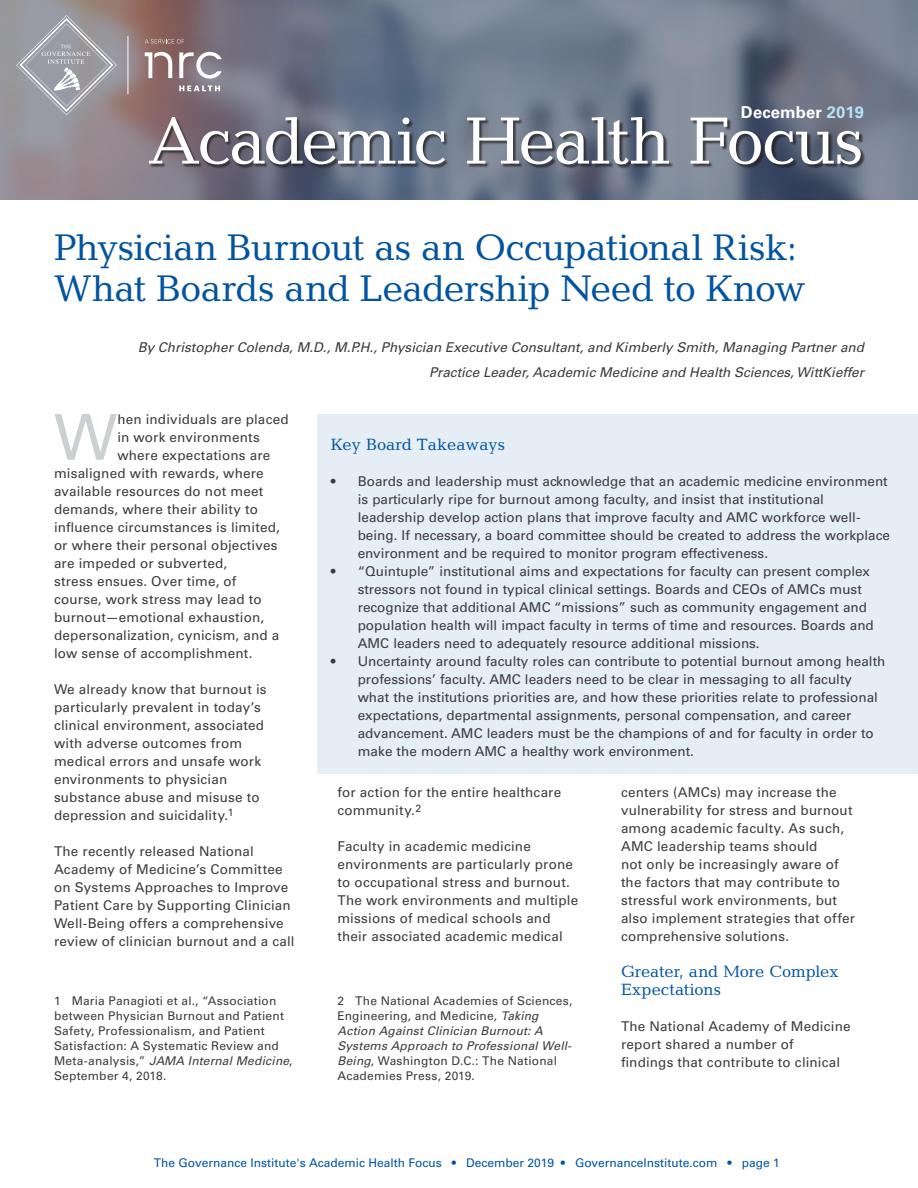
<style>
.page{position:relative;width:918px;height:1188px;background:#fff}
.page>*{position:absolute;margin:0;border:0;box-sizing:border-box;transform-origin:0 0}
.t1{font:67.5px "Candida Std";letter-spacing:-.03em;color:#fff}
.Bullet_points{font:63.3px "Univers LT Std";color:#ccd0d1}
.t2{font:37.5px/40.5px "Candida Std";letter-spacing:-.015em;color:#03549f}
.Bullet_points-2{font:16.5px/18px "Candida Std";letter-spacing:-.005em;color:#0054a4}
.Key_board_takeaways{font:16.5px "Candida Std";color:#0054a4}
.body{font:700 16.5px "Univers LT Std";letter-spacing:.01em;color:#fff}
.Bullet_points-3{font:13.5px/18px "Univers LT Std";letter-spacing:.005em;color:#3b3c3e}
.Byline{font:italic 13.5px/25.5px "Univers LT Std";color:#3b3c3e;text-align:right}
.t3{font:12px/15px "Univers LT Std";letter-spacing:.015em;color:#3b3c3e}
.t4{font:12px "Univers LT Std";color:#0054a4}
.s1{color:#b3e3f6}
.s2{font-style:italic}
</style>
<div class="page">
<img style="left:0;top:0;width:918px;height:200px">
<div style="left:317px;top:414px;width:601px;height:360px;background:#e5edf5"></div>
<div style="left:150px;top:118px;width:715px;height:51px;background:#231f20;opacity:.75"></div>
<hr style="left:128px;top:36px;width:1px;height:58px;background:#fff">
<svg style="left:179px;top:86px;width:41px;height:5px"></svg>
<svg style="left:179px;top:52px;width:43px;height:27px"></svg>
<svg style="left:145px;top:52px;width:27px;height:26px"></svg>
<svg style="left:145px;top:39px;width:39px;height:5px"></svg>
<svg style="left:16px;top:15px;width:101px;height:100px;background:#a1a1a8"></svg>
<p class="body" style="left:741px;top:103px;width:125px">December <span class="s1">2019</span></p>
<h1 class="t1" style="left:148px;top:102px;width:718px">Academic Health Focus</h1>
<h1 class="t2" style="left:54px;top:227px;width:753px">Physician Burnout as an Occupational Risk:<br>What Boards and Leadership Need to Know</h1>
<p class="Byline" style="left:138px;top:334px;width:731px">By ChristopherColenda,M.D.,M.P.H.,Physician Executive Consultant,and Kimberly Smith,Managing Partnerand<br>Practice Leader,Academic Medicine and Health Sciences,WittKieffer</p>
<p class="Bullet_points" style="left:54px;top:400px;width:65px">W</p>
<p class="Bullet_points-3" style="left:117px;top:410px;width:173px">hen individuals are placed</p>
<p class="Bullet_points-3" style="left:117px;top:428px;width:144px">in work environments</p>
<p class="Bullet_points-3" style="left:117px;top:446px;width:154px">where expectations are</p>
<p class="Bullet_points-3" style="left:54px;top:464px;width:211px">misaligned with rewards, where</p>
<p class="Bullet_points-3" style="left:54px;top:482px;width:211px">available resources do not meet</p>
<p class="Bullet_points-3" style="left:54px;top:500px;width:206px">demands, where their ability to</p>
<p class="Bullet_points-3" style="left:54px;top:518px;width:227px">influence circumstances is limited,</p>
<p class="Bullet_points-3" style="left:54px;top:536px;width:225px">or where their personal objectives</p>
<p class="Bullet_points-3" style="left:54px;top:554px;width:175px">are impeded or subverted,</p>
<p class="Bullet_points-3" style="left:54px;top:572px;width:184px">stress ensues. Over time, of</p>
<p class="Bullet_points-3" style="left:54px;top:590px;width:209px">course, work stress may lead to</p>
<p class="Bullet_points-3" style="left:54px;top:608px;width:212px">burnout—emotional exhaustion,</p>
<p class="Bullet_points-3" style="left:54px;top:626px;width:227px">depersonalization, cynicism, and a</p>
<p class="Bullet_points-3" style="left:54px;top:644px;width:200px">low sense of accomplishment.</p>
<p class="Bullet_points-3" style="left:54px;top:680px;width:214px">We already know that burnout is particularly prevalent in today’s clinical environment, associated with adverse outcomes from medical errors and unsafe work environments to physician substance abuse and misuse to depression and suicidality.<sup>1</sup></p>
<p class="Bullet_points-3" style="left:54px;top:842px;width:242px">The recently released National Academy of Medicine’s Committee on Systems Approaches to Improve Patient Care by Supporting Clinician Well-Being offers a comprehensive review of clinician burnout and a call</p>
<p class="t3" style="left:54px;top:993px;width:240px">1 Maria Panagioti et al., “Association between Physician Burnout and Patient Safety, Professionalism, and Patient Satisfaction: A Systematic Review and Meta-analysis,” <span class="s2">JAMA Internal Medicine</span>, September 4, 2018.</p>
<p class="Key_board_takeaways" style="left:331px;top:435px;width:176px">Key Board Takeaways</p>
<p class="Bullet_points-3" style="left:358px;top:472px;width:534px;text-indent:-27px">• Boards and leadership must acknowledge that an academic medicine environment is particularly ripe for burnout among faculty, and insist that institutional leadership develop action plans that improve faculty and AMC workforce well&shy;being. If necessary, a board committee should be created to address the workplace environment and be required to monitor program effectiveness.</p>
<p class="Bullet_points-3" style="left:358px;top:562px;width:518px;text-indent:-27px">• “Quintuple” institutional aims and expectations for faculty can present complex stressors not found in typical clinical settings. Boards and CEOs of AMCs must recognize that additional AMC “missions” such as community engagement and population health will impact faculty in terms of time and resources. Boards and AMC leaders need to adequately resource additional missions.</p>
<p class="Bullet_points-3" style="left:358px;top:652px;width:529px;text-indent:-27px">• Uncertainty around faculty roles can contribute to potential burnout among health professions’ faculty. AMC leaders need to be clear in messaging to all faculty what the institutions priorities are, and how these priorities relate to professional expectations, departmental assignments, personal compensation, and career advancement. AMC leaders must be the champions of and for faculty in order to make the modern AMC a healthy work environment.</p>
<p class="Bullet_points-3" style="left:338px;top:784px;width:225px">for action for the entire healthcare community.<sup>2</sup></p>
<p class="Bullet_points-3" style="left:338px;top:838px;width:242px">Faculty in academic medicine environments are particularly prone to occupational stress and burnout.<br>The work environments and multiple missions of medical schools and their associated academic medical</p>
<p class="t3" style="left:338px;top:993px;width:236px">2 The National Academies of Sciences, Engineering, and Medicine, <span class="s2">Taking Action Against Clinician Burnout: A Systems Approach to Professional Well-Being</span>, Washington D.C.: The National Academies Press, 2019.</p>
<p class="Bullet_points-3" style="left:621px;top:784px;width:236px">centers (AMCs) may increase the vulnerability for stress and burnout among academic faculty. As such, AMC leadership teams should<br>not only be increasingly aware of the factors that may contribute to stressful work environments, but also implement strategies that offer comprehensive solutions.</p>
<p class="Bullet_points-2" style="left:621px;top:963px;width:219px">Greater, and More Complex<br>Expectations</p>
<p class="Bullet_points-3" style="left:621px;top:1018px;width:231px">The National Academy of Medicine report shared a number of<br>findings that contribute to clinical</p>
<p class="t4" style="left:154px;top:1156px;width:627px">The Governance Institute's Academic Health Focus • December 2019 • GovernanceInstitute.com • page 1</p>
</div>
